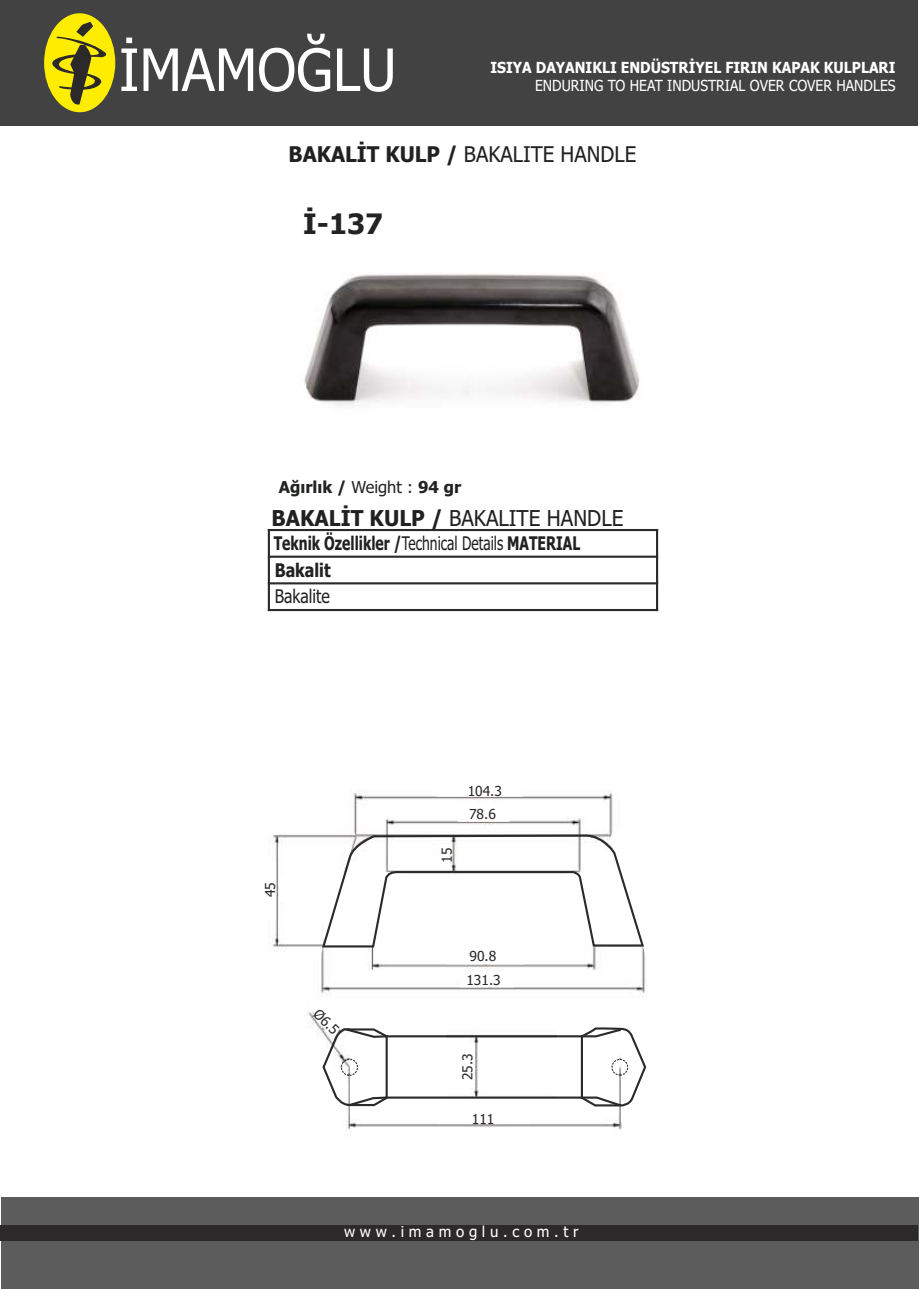
<style>
.page{position:relative;width:919px;height:1289px;background:#fff}
.page>*{position:absolute;margin:0;border:0;box-sizing:border-box;transform-origin:0 0}
.t1{font:58.35px "Tahoma";color:#fff;scale:.94 1}
.t2{font:700 28.2px "Tahoma";color:#212421}
.t3{font:21.9px "Tahoma";color:#212121;scale:.95 1}
.t4{font:21.75px "Tahoma";color:#212121;scale:.95 1}
.t5{font:700 18.75px "Tahoma";color:#212121;scale:.74 1}
.t6{font:18.75px "Tahoma";color:#212121;scale:.85 1}
.t7{font:700 18.75px "Tahoma";color:#212121;scale:.85 1}
.t8{font:700 16.5px "Tahoma";color:#212421}
.t9{font:700 15.3px "Tahoma";color:#fff;scale:.91 1}
.t10{font:15.3px "Tahoma";color:#fff;scale:.91 1}
.t11{font:15px "Tahoma";color:#fff}
.t12{font:13.8px/23.7px "Tahoma";color:#2b2929}
.s1{font-weight:700}
.s2{font-weight:400}
</style>
<div class="page">
<div style="left:0;top:0;width:918px;height:126px;background:#424242"></div>
<div style="left:1px;top:1197px;width:917px;height:91px;background:#5c5c5c"></div>
<div style="left:0;top:1224px;width:918px;height:15px;background:#2b2929"></div>
<div style="left:44px;top:13px;width:71px;height:99px;background:#ffed00;border-radius:50%"></div>
<svg style="left:47px;top:22px;width:61px;height:85px"></svg>
<hr style="left:268px;top:529px;width:2px;height:82px;background:#2b2929">
<hr style="left:656px;top:529px;width:2px;height:82px;background:#2b2929">
<hr style="left:268px;top:609px;width:390px;height:2px;background:#2b2929">
<hr style="left:268px;top:582px;width:390px;height:2px;background:#2b2929">
<hr style="left:268px;top:555px;width:390px;height:2px;background:#2b2929">
<hr style="left:268px;top:529px;width:390px;height:2px;background:#2b2929">
<img style="left:320px;top:789px;width:327px;height:208px">
<img style="left:272px;top:809px;width:84px;height:150px">
<img style="left:307px;top:1011px;width:315px;height:125px">
<img style="left:304px;top:273px;width:336px;height:133px">
<svg style="left:321px;top:833px;width:324px;height:116px"></svg>
<svg style="left:321px;top:1026px;width:326px;height:82px"></svg>
<h1 class="t1" style="left:119px;top:46px;width:296px">İMAMOĞLU</h1>
<p class="t9" style="left:490px;top:61px;width:446px">ISIYA DAYANIKLI ENDÜSTRİYEL FIRIN KAPAK KULPLARI</p>
<p class="t10" style="left:535px;top:79px;width:398px">ENDURING TO HEAT INDUSTRIAL OVER COVER HANDLES</p>
<h3 class="t4" style="left:288px;top:145px;width:367px"><span class="s1">BAKALİT KULP /</span> BAKALITE HANDLE</h3>
<h2 class="t2" style="left:303px;top:213px;width:81px">İ-137</h2>
<p class="t8" style="left:279px;top:480px;width:184px">Ağırlık / <span class="s2">Weight :</span> 94 gr</p>
<h3 class="t3" style="left:271px;top:509px;width:372px"><span class="s1">BAKALİT KULP /</span> BAKALITE HANDLE</h3>
<p class="t5" style="left:274px;top:536px;width:415px">Teknik Özellikler /<span class="s2">Technical Details</span> MATERIAL</p>
<p class="t7" style="left:275px;top:563px;width:67px">Bakalit</p>
<p class="t6" style="left:275px;top:589px;width:66px">Bakalite</p>
<p class="t12" style="left:259px;top:897px;width:17px;rotate:-90deg">45</p>
<p class="t12" style="left:323px;top:1003px;width:31px;rotate:45deg">Ø6.5</p>
<p class="t12" style="left:436px;top:862px;width:17px;rotate:-90deg">15</p>
<p class="t12" style="left:467px;top:780px;width:36px">104.3<br>78.6</p>
<p class="t12" style="left:466px;top:945px;width:36px">90.8<br>131.3</p>
<p class="t12" style="left:457px;top:1080px;width:28px;rotate:-90deg">25.3</p>
<p class="t12" style="left:472px;top:1107px;width:24px">111</p>
<p class="t11" style="left:344px;top:1225px;width:236px">w w w . i m a m o g l u . c o m . t r</p>
</div>
